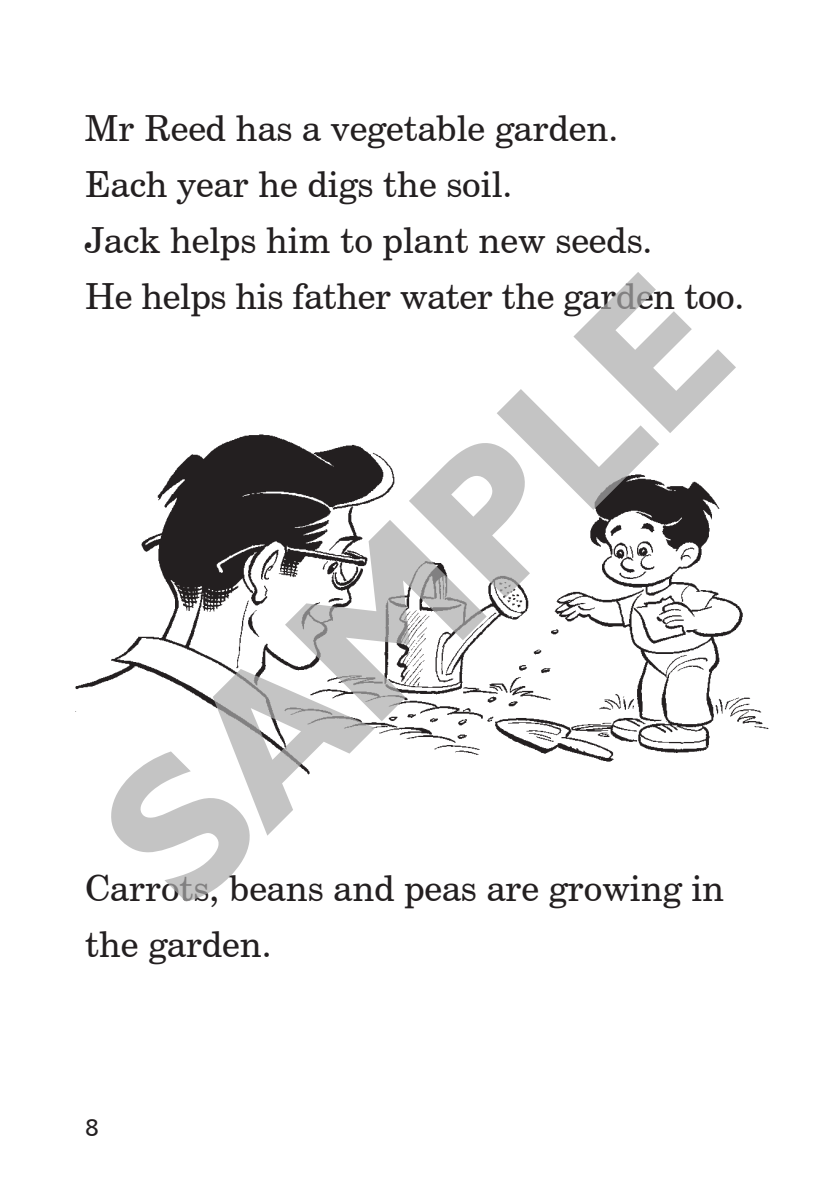
<style>
.page{position:relative;width:840px;height:1191px;background:#fff}
.page>*{position:absolute;margin:0;border:0;box-sizing:border-box;transform-origin:0 0}
.t1{font:700 200px "Humanst 521 BT";color:rgb(171 171 171/.7)}
.text{font:36px/56px "Century Schoolbook BT";color:#231f20}
.t2{font:24px "Humanist 777 BT Roman B";color:#231f20}
</style>
<div class="page">
<img style="left:76px;top:435px;width:691px;height:339px">
<p class="text" style="left:85px;top:100px;width:660px">Mr Reed has a vegetable garden.<br>Each year he digs the soil.<br>Jack helps him to plant new seeds.<br>He helps his father water the garden too.</p>
<h1 class="t1" style="left:49px;top:781px;width:787px;rotate:-45deg">SAMPLE</h1>
<p class="text" style="left:85px;top:859px;width:640px">Carrots, beans and peas are growing in the garden.</p>
<p class="t2" style="left:85px;top:1112px;width:15px">8</p>
</div>
